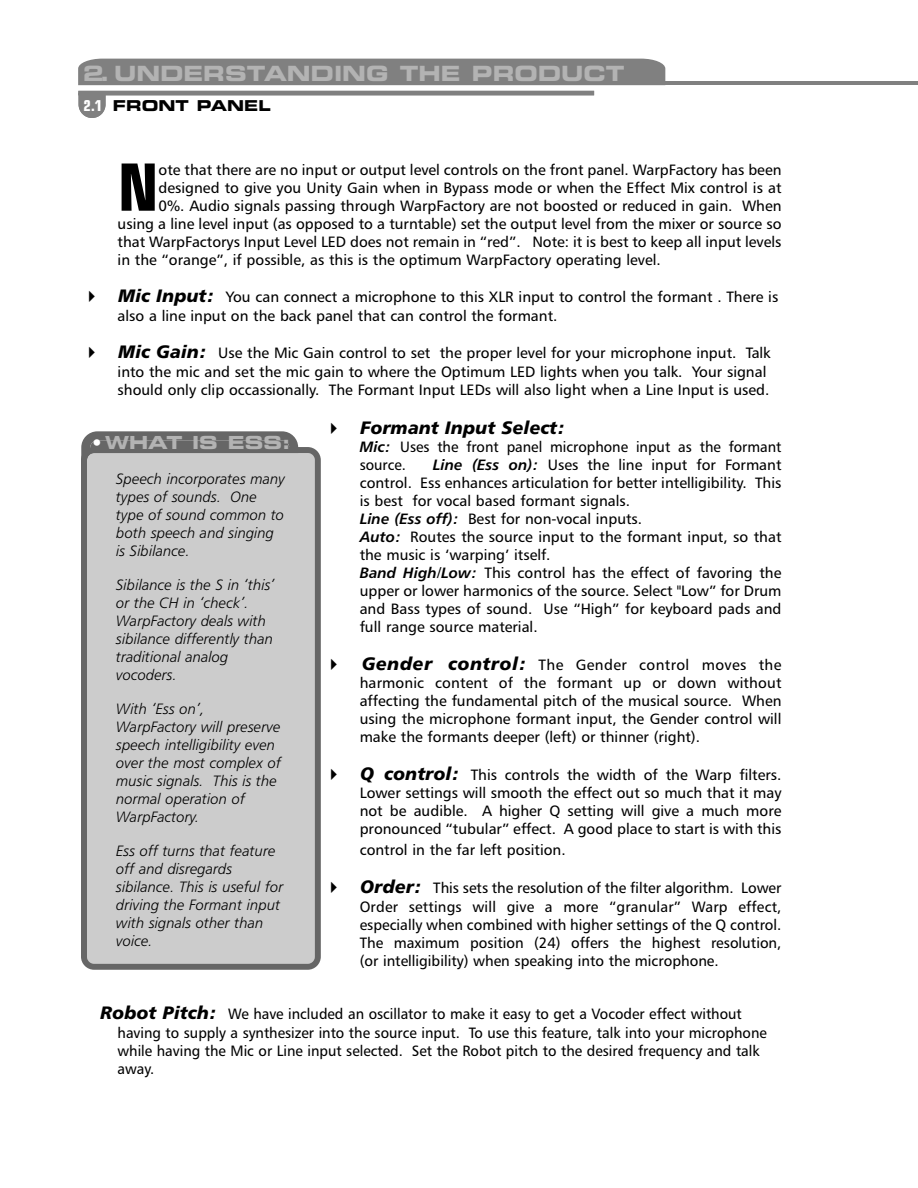
<style>
.page{position:relative;width:918px;height:1188px;background:#fff}
.page>*{position:absolute;margin:0;border:0;box-sizing:border-box;transform-origin:0 0}
.t1{font:700 condensed 65.25px "Eurostile";color:#000}
.t2{font:21px "Eurostile Bold Extended Two";color:#b3b3b3}
.t3{font:18px "Humanist 777 BT Black Italic B";color:#000}
.t4{font:18px "Eurostile Bold Extended Two";color:#b3b3b3}
.t5{font:15px/18.1px "Humanist 777 BT Roman B";color:#000}
.t6{font:15px/18px "Humanist 777 BT Light Italic B";color:#000}
.t7{font:15px/18.1px "Humanist 777 BT Roman B";color:#000;scale:.96 1}
.t8{font:15px "Eurostile Bold Extended Two";color:#000}
.s1{font-family:"Eurostile";font-weight:700;font-stretch:condensed;color:#fff}
.s2{font-family:"Humanist 777 BT Black Italic B";font-size:18px}
.s3{color:#fff}
.s4{font-family:"Humanist 777 BT Bold Italic B"}
</style>
<div class="page">
<svg style="left:81px;top:81px;width:837px;height:15px"></svg>
<div style="left:78px;top:59px;width:587px;height:26px;background:#808080"></div>
<div style="left:90px;top:440px;width:199px;height:45px;background:#666;border-radius:7px"></div>
<div style="left:81px;top:431px;width:217px;height:63px;border:9px solid #666;border-radius:12px"></div>
<div style="left:87px;top:453px;width:228px;height:511px;background:#ccc;border-radius:7px"></div>
<div style="left:81px;top:447px;width:240px;height:523px;border:6px solid #666;border-radius:10px"></div>
<hr style="left:78px;top:91px;width:516px;height:4px;background:#808080">
<svg style="left:79px;top:95px;width:27px;height:23px"></svg>
<h2 class="t2" style="left:83px;top:66px;width:543px">2. UNDERSTANDING THE PRODUCT</h2>
<p class="t8" style="left:84px;top:101px;width:189px"><span class="s1">2.1</span> FRONT PANEL</p>
<h1 class="t1" style="left:118px;top:163px;width:43px">N</h1>
<p class="t5" style="left:159px;top:162px;width:624px">ote that there are no input or output level controls on the front panel. WarpFactory has been</p>
<p class="t5" style="left:159px;top:180px;width:624px">designed to give you Unity Gain when in Bypass mode or when the Effect Mix control is at</p>
<p class="t5" style="left:159px;top:198px;width:624px">0%. Audio signals passing through WarpFactory are not boosted or reduced in gain. When</p>
<p class="t5" style="left:118px;top:216px;width:665px">using a line level input (as opposed to a turntable) set the output level from the mixer or source so</p>
<p class="t5" style="left:118px;top:234px;width:665px">that WarpFactorys Input Level LED does not remain in “red”. Note: it is best to keep all input levels</p>
<p class="t5" style="left:118px;top:252px;width:545px">in the “orange”, if possible, as this is the optimum WarpFactory operating level.</p>
<p class="t5" style="left:118px;top:289px;width:662px;line-height:18.6px"><span class="s2">Mic Input:</span> You can connect a microphone to this XLR input to control the formant . There is also a line input on the back panel that can control the formant.</p>
<p class="t5" style="left:118px;top:345px;width:655px"><span class="s2">Mic Gain:</span> Use the Mic Gain control to set the proper level for your microphone input. Talk into the mic and set the mic gain to where the Optimum LED lights when you talk. Your signal should only clip occassionally. The Formant Input LEDs will also light when a Line Input is used.</p>
<p class="t4" style="left:92px;top:436px;width:200px"><span class="s3">•</span> WHAT IS ESS:</p>
<p class="t6" style="left:116px;top:471px;width:171px">Speech incorporates many types of sounds. One type of sound common to both speech and singing is Sibilance.</p>
<p class="t6" style="left:116px;top:577px;width:160px">Sibilance is the S in ‘this’ or the CH in ‘check’.<br>WarpFactory deals with sibilance differently than traditional analog vocoders.</p>
<p class="t6" style="left:116px;top:701px;width:166px">With ‘Ess on’,<br>WarpFactory will preserve speech intelligibility even over the most complex of music signals. This is the normal operation of<br>WarpFactory.</p>
<p class="t6" style="left:116px;top:843px;width:169px">Ess off turns that feature off and disregards sibilance. This is useful for driving the Formant input with signals other than voice.</p>
<p class="t3" style="left:361px;top:420px;width:206px">Formant Input Select:</p>
<p class="t7" style="left:360px;top:439px;width:441px"><span class="s4">Mic:</span> Uses the front panel microphone input as the formant source.</p>
<p class="t5" style="left:360px;top:457px;width:423px;text-indent:73px"><span class="s4">Line (Ess on):</span> Uses the line input for Formant control. Ess enhances articulation for better intelligibility. This is best for vocal based formant signals.<br><span class="s4">Line (Ess off):</span> Best for non-vocal inputs.<br><span class="s4">Auto:</span> Routes the source input to the formant input, so that the music is ‘warping’ itself.<br><span class="s4">Band High/Low:</span> This control has the effect of favoring the upper or lower harmonics of the source. Select "Low” for Drum and Bass types of sound. Use “High” for keyboard pads and full range source material.</p>
<p class="t5" style="left:360px;top:657px;width:423px;text-align:justify"><span class="s2">Gender control:</span> The Gender control moves the harmonic content of the formant up or down without affecting the fundamental pitch of the musical source. When using the microphone formant input, the Gender control will make the formants deeper (left) or thinner (right).</p>
<p class="t5" style="left:360px;top:767px;width:423px;text-align:justify"><span class="s2">Q control:</span> This controls the width of the Warp filters.<br>Lower settings will smooth the effect out so much that it may not be audible. A higher Q setting will give a much more pronounced “tubular” effect. A good place to start is with this</p>
<p class="t5" style="left:360px;top:842px;width:208px">control in the far left position.</p>
<p class="t5" style="left:360px;top:880px;width:423px;text-align:justify"><span class="s2">Order:</span> This sets the resolution of the filter algorithm. Lower Order settings will give a more “granular” Warp effect, especially when combined with higher settings of the Q control.<br>The maximum position (24) offers the highest resolution, (or intelligibility) when speaking into the microphone.</p>
<p class="t7" style="left:118px;top:1006px;width:678px;text-indent:-17px"><span class="s2">Robot Pitch:</span> We have included an oscillator to make it easy to get a Vocoder effect without having to supply a synthesizer into the source input. To use this feature, talk into your microphone while having the Mic or Line input selected. Set the Robot pitch to the desired frequency and talk away.</p>
</div>
